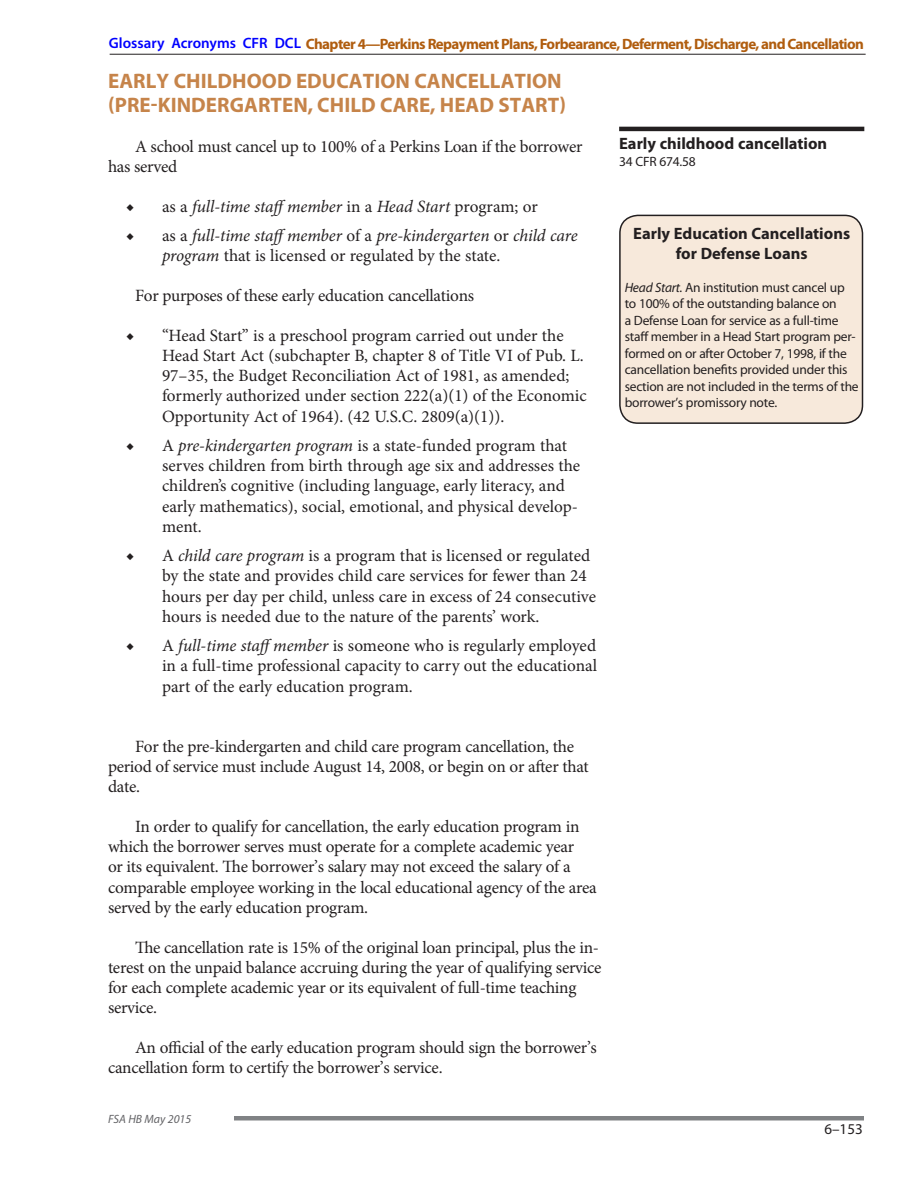
<style>
.page{position:relative;width:918px;height:1188px;background:#fff}
.page>*{position:absolute;margin:0;border:0;box-sizing:border-box;transform-origin:0 0}
.New_Heading_1__ID{font:700 21px/24px "Myriad Pro";letter-spacing:.005em;color:#c6844a}
.New_List_Level_1_Bul{font:17.25px/20.2px "Minion Pro";color:#231f20}
.Body_Text__ID{font:17.25px/20.2px "Minion Pro";letter-spacing:-.015em;color:#231f20}
.New_List_Level_1_Bul-2{font:italic 17.25px/20.2px "Minion Pro";letter-spacing:-.005em;color:#231f20}
.Sidebar_Example_Head{font:700 16.5px/19.5px "Myriad Pro";color:#231f20;text-align:center}
.Sidebar_Head__ID{font:700 16.5px "Myriad Pro";color:#231f20}
.t1{font:700 15px "Myriad Pro";letter-spacing:-.04em;color:#b05d0f}
.t2{font:15px "Myriad Pro";color:#231f20}
.Sidebar_Example_Text{font:13.5px/16.5px "Myriad Pro";letter-spacing:-.015em;color:#231f20}
.Sidebar_Text__ID{font:13.5px "Myriad Pro";letter-spacing:-.015em;color:#231f20}
.t3{font:italic 12px "Myriad Pro";color:#636366}
.s1{font-weight:600;color:#00f}
.s2{font-style:normal}
.s3{font-style:italic}
</style>
<div class="page">
<hr style="left:110px;top:54px;width:756px;height:1px;background:#231f20">
<hr style="left:234px;top:1116px;width:630px;height:4px;background:#808285">
<div style="left:620px;top:215px;width:242px;height:208px;background:#f7e9db;border-radius:18px"></div>
<div style="left:619px;top:215px;width:244px;height:209px;border:2px solid #231f20;border-radius:18px"></div>
<hr style="left:619px;top:127px;width:245px;height:4px;background:#231f20">
<p class="t1" style="left:109px;top:34px;width:757px"><span class="s1">Glossary Acronyms CFR DCL</span> Chapter 4—Perkins Repayment Plans, Forbearance, Deferment, Discharge, and Cancellation</p>
<p class="New_Heading_1__ID" style="left:108px;top:68px;width:459px">EARLY CHILDHOOD EDUCATION CANCELLATION (PRE-KINDERGARTEN, CHILD CARE, HEAD START)</p>
<p class="Body_Text__ID" style="left:108px;top:136px;width:476px;text-indent:27px">A school must cancel up to 100% of a Perkins Loan if the borrower has served</p>
<p class="New_List_Level_1_Bul-2" style="left:126px;top:196px;width:413px"><span class="s2">◆ as a</span> full-time staffmember <span class="s2">in a</span> Head Start <span class="s2">program; or</span></p>
<p class="New_List_Level_1_Bul-2" style="left:162px;top:225px;width:417px;text-indent:-36px"><span class="s2">◆ as a</span> full-time staffmember <span class="s2">of a</span> pre-kindergarten <span class="s2">or</span> child care program <span class="s2">that is licensed or regulated by the state.</span></p>
<p class="Body_Text__ID" style="left:135px;top:285px;width:341px">For purposes of these early education cancellations</p>
<p class="New_List_Level_1_Bul" style="left:162px;top:325px;width:426px;text-indent:-36px">◆ “Head Start” is a preschool program carried out under the Head Start Act (subchapter B, chapter 8 of Title VI of Pub. L.<br>97–35, the Budget Reconciliation Act of 1981, as amended; formerly authorized under section 222(a)(1) of the Economic Opportunity Act of 1964). (42 U.S.C. 2809(a)(1)).</p>
<p class="New_List_Level_1_Bul" style="left:162px;top:435px;width:420px;text-indent:-36px">◆ A <span class="s3">pre-kindergarten program</span> is a state-funded program that serves children from birth through age six and addresses the children’s cognitive (including language, early literacy, and early mathematics), social, emotional, and physical develop&shy;ment.</p>
<p class="New_List_Level_1_Bul" style="left:162px;top:545px;width:436px;text-indent:-36px">◆ A <span class="s3">child care program</span> is a program that is licensed or regulated by the state and provides child care services for fewer than 24 hours per day per child, unless care in excess of 24 consecutive hours is needed due to the nature of the parents’ work.</p>
<p class="New_List_Level_1_Bul" style="left:162px;top:635px;width:437px;text-align:justify;text-indent:-36px">◆ A <span class="s3">full-time staffmember</span> is someone who is regularly employed in a full-time professional capacity to carry out the educational part of the early education program.</p>
<p class="Body_Text__ID" style="left:108px;top:736px;width:482px;text-indent:27px">For the pre-kindergarten and child care program cancellation, the period of service must include August 14, 2008, or begin on or after that date.</p>
<p class="Body_Text__ID" style="left:108px;top:816px;width:490px;text-indent:27px">In order to qualify for cancellation, the early education program in which the borrower serves must operate for a complete academic year<br>or its equivalent. The borrower’s salary may not exceed the salary of a comparable employee working in the local educational agency of the area served by the early education program.</p>
<p class="Body_Text__ID" style="left:108px;top:937px;width:495px;text-indent:27px">The cancellation rate is 15% of the original loan principal, plus the in&shy;terest on the unpaid balance accruing during the year of qualifying service for each complete academic year or its equivalent of full-time teaching service.</p>
<p class="Body_Text__ID" style="left:108px;top:1037px;width:490px;text-indent:27px">An official of the early education program should sign the borrower’s cancellation form to certify the borrower’s service.</p>
<p class="t3" style="left:108px;top:1111px;width:85px">FSA HB May 2015</p>
<p class="Sidebar_Head__ID" style="left:619px;top:133px;width:210px">Early childhood cancellation</p>
<p class="Sidebar_Text__ID" style="left:619px;top:153px;width:78px">34 CFR 674.58</p>
<p class="Sidebar_Example_Head" style="left:633px;top:224px;width:218px">Early Education Cancellations for Defense Loans</p>
<p class="Sidebar_Example_Text" style="left:625px;top:279px;width:235px"><span class="s3">Head Start.</span> An institution must cancel up to 100% of the outstanding balance on<br>a Defense Loan for service as a full-time staff member in a Head Start program per&shy;formed on or after October 7, 1998, if the cancellation benefits provided under this section are not included in the terms of the borrower’s promissory note.</p>
<p class="t2" style="left:824px;top:1120px;width:40px">6–153</p>
</div>
